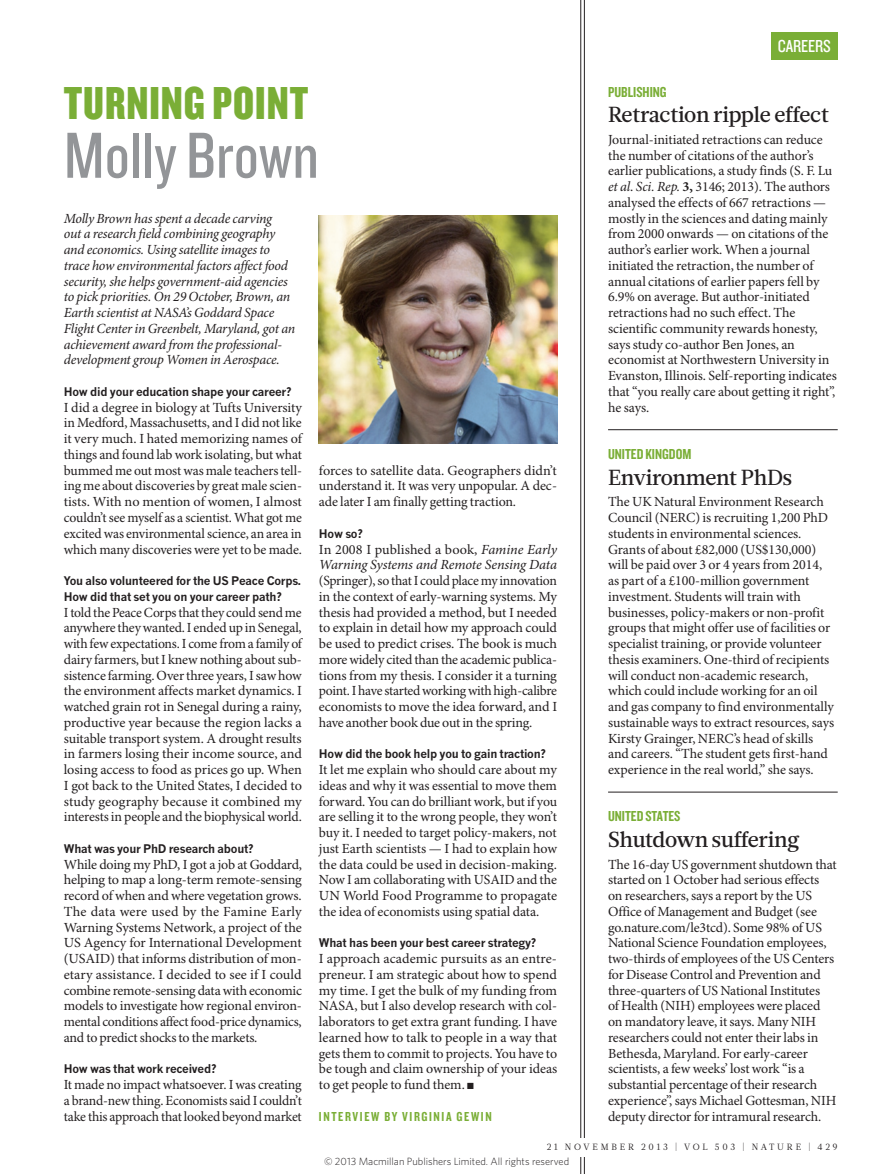
<style>
.page{position:relative;width:893px;height:1174px;background:#fff}
.page>*{position:absolute;margin:0;border:0;box-sizing:border-box;transform-origin:0 0}
.TURNING_POINT_NAME{font:67.5px "Knockout 29 Junior Ltweight";color:#939598}
.TURNING_POINT__STRAP{font:48px "Knockout 69 Full Liteweight";letter-spacing:.02em;color:#7aae36}
.BRIEF_HEAD{font:500 21.75px "Glosa Math";letter-spacing:-.01em;color:#231f20}
.t1{font:18px "Knockout 29 Junior Ltweight";letter-spacing:-.005em;color:#fff}
.BRIEF_STRAP{font:15px "Knockout 49 Liteweight";color:#7aae36}
.BODY_1ST_PARA{font:13.95px/15.8px "Minion Pro";letter-spacing:-.01em;color:#231f20;text-align:justify}
.BRIEF_BODY{font:13.95px/15.8px "Minion Pro";letter-spacing:-.005em;color:#231f20}
.BRIEF_BODY_LAST{font:13.95px/15.8px "Minion Pro";letter-spacing:-.01em;color:#231f20}
.TURNING_POINT_INTRO{font:italic 13.95px/15.8px "Minion Pro";letter-spacing:-.02em;color:#231f20}
.TURNING_POINT_BYLINE{font:13.5px "Knockout 49 Liteweight";letter-spacing:.12em;color:#7aae36}
.TURNING_POINT_QUESTI{font:700 11.7px/15.8px "News Gothic MTOT";letter-spacing:-.02em;color:#231f20}
.t2{font:300 10.5px "Whitney";color:#231f20}
.t3{font:9px "Glosa Math";letter-spacing:.3em;color:#231f20}
.s1{font-style:italic}
.s2{font-weight:700}
</style>
<div class="page">
<hr style="left:584px;top:0;width:1px;height:1174px;background:#231f20">
<hr style="left:580px;top:0;width:1px;height:1174px;background:#231f20">
<hr style="left:608px;top:792px;width:230px;height:1px;background:#231f20">
<hr style="left:608px;top:429px;width:230px;height:1px;background:#231f20">
<img style="left:319px;top:216px;width:238px;height:227px">
<div style="left:476px;top:1137px;width:362px;height:19px;background:#fff"></div>
<div style="left:771px;top:32px;width:67px;height:27px;background:#7aae36"></div>
<p class="TURNING_POINT__STRAP" style="left:64px;top:73px;width:246px">TURNING POINT</p>
<p class="TURNING_POINT_NAME" style="left:64px;top:112px;width:257px">Molly Brown</p>
<p class="TURNING_POINT_INTRO" style="left:64px;top:211px;width:233px">Molly Brown has spent a decade carving<br>out a research field combining geography and economics. Using satellite images to trace how environmental factors affect food security, she helps government-aid agencies to pick priorities. On 29 October, Brown, an Earth scientist at NASA’s Goddard Space Flight Center in Greenbelt, Maryland, got an achievement award from the professional&shy;development group Women in Aerospace.</p>
<p class="TURNING_POINT_QUESTI" style="left:64px;top:384px;width:229px">How did your education shape your career?</p>
<p class="BODY_1ST_PARA" style="left:64px;top:400px;width:240px">I did a degree in biology at Tufts University in Medford, Massachusetts, and I did not like it very much. I hated memorizing names of things and found lab work isolating, but what bummed me out most was male teachers tell&shy;ing me about discoveries by great male scien&shy;tists. With no mention of women, I almost couldn’t see myself as a scientist. What got me excited was environmental science, an area in which many discoveries were yet to be made.</p>
<p class="TURNING_POINT_QUESTI" style="left:64px;top:573px;width:239px">You also volunteered for the US Peace Corps.<br>How did that set you on your career path?</p>
<p class="BODY_1ST_PARA" style="left:64px;top:605px;width:240px">I told the Peace Corps that they could send me anywhere they wanted. I ended up in Senegal, with few expectations. I come from a family of dairy farmers, but I knew nothing about sub&shy;sistence farming. Over three years, I saw how the environment affects market dynamics. I watched grain rot in Senegal during a rainy, productive year because the region lacks a suitable transport system. A drought results in farmers losing their income source, and losing access to food as prices go up. When I got back to the United States, I decided to study geography because it combined my interests in people and the biophysical world.</p>
<p class="TURNING_POINT_QUESTI" style="left:64px;top:840px;width:191px">What was your PhD research about?</p>
<p class="BODY_1ST_PARA" style="left:64px;top:857px;width:240px">While doing my PhD, I got a job at Goddard, helping to map a long-term remote-sensing record of when and where vegetation grows.<br>The data were used by the Famine Early Warning Systems Network, a project of the US Agency for International Development (USAID) that informs distribution of mon&shy;etary assistance. I decided to see if I could combine remote-sensing data with economic models to investigate how regional environ&shy;mental conditions affect food-price dynamics, and to predict shocks to the markets.</p>
<p class="TURNING_POINT_QUESTI" style="left:64px;top:1061px;width:154px">How was that work received?</p>
<p class="BODY_1ST_PARA" style="left:64px;top:1077px;width:240px">It made no impact whatsoever. I was creating a brand-new thing. Economists said I couldn’t take this approach that looked beyond market</p>
<p class="BODY_1ST_PARA" style="left:319px;top:463px;width:240px">forces to satellite data. Geographers didn’t understand it. It was very unpopular. A dec&shy;ade later I am finally getting traction.</p>
<p class="TURNING_POINT_QUESTI" style="left:319px;top:525px;width:45px">How so?</p>
<p class="BODY_1ST_PARA" style="left:319px;top:542px;width:240px">In 2008 I published a book, <span class="s1">Famine Early Warning Systems and Remote Sensing Data </span>(Springer), so that I could place my innovation in the context of early-warning systems. My thesis had provided a method, but I needed to explain in detail how my approach could be used to predict crises. The book is much more widely cited than the academic publica&shy;tions from my thesis. I consider it a turning point. I have started working with high-calibre economists to move the idea forward, and I have another book due out in the spring.</p>
<p class="TURNING_POINT_QUESTI" style="left:319px;top:746px;width:229px">How did the book help you to gain traction?</p>
<p class="BODY_1ST_PARA" style="left:319px;top:762px;width:240px">It let me explain who should care about my ideas and why it was essential to move them forward. You can do brilliant work, but if you are selling it to the wrong people, they won’t buy it. I needed to target policy-makers, not just Earth scientists — I had to explain how the data could be used in decision-making.<br>Now I am collaborating with USAID and the UN World Food Programme to propagate the idea of economists using spatial data.</p>
<p class="TURNING_POINT_QUESTI" style="left:319px;top:935px;width:219px">What has been your best career strategy?</p>
<p class="BODY_1ST_PARA" style="left:319px;top:951px;width:240px">I approach academic pursuits as an entre&shy;preneur. I am strategic about how to spend my time. I get the bulk of my funding from NASA, but I also develop research with col&shy;laborators to get extra grant funding. I have learned how to talk to people in a way that gets them to commit to projects. You have to be tough and claim ownership of your ideas to get people to fund them. ■</p>
<p class="TURNING_POINT_BYLINE" style="left:319px;top:1107px;width:174px">INTERVIEW BY VIRGINIA GEWIN</p>
<p class="t1" style="left:778px;top:34px;width:55px">CAREERS</p>
<p class="BRIEF_STRAP" style="left:608px;top:82px;width:60px">PUBLISHING</p>
<p class="BRIEF_HEAD" style="left:608px;top:100px;width:223px">Retraction ripple effect</p>
<p class="BRIEF_BODY" style="left:608px;top:132px;width:230px">Journal-initiated retractions can reduce the number of citations of the author’s earlier publications, a study finds (S. F. Lu <span class="s1">et al</span>. <span class="s1">Sci. Rep.</span> <span class="s2">3,</span> 3146; 2013). The authors analysed the effects of 667 retractions — mostly in the sciences and dating mainly from 2000 onwards — on citations of the author’s earlier work. When a journal initiated the retraction, the number of annual citations of earlier papers fell by 6.9% on average. But author-initiated retractions had no such effect. The scientific community rewards honesty, says study co-author Ben Jones, an economist at Northwestern University in Evanston, Illinois. Self-reporting indicates that “you really care about getting it right”, he says.</p>
<p class="BRIEF_STRAP" style="left:608px;top:444px;width:85px">UNITED KINGDOM</p>
<p class="BRIEF_HEAD" style="left:608px;top:463px;width:186px">Environment PhDs</p>
<p class="BRIEF_BODY" style="left:608px;top:494px;width:228px">The UK Natural Environment Research Council (NERC) is recruiting 1,200 PhD students in environmental sciences.<br>Grants of about £82,000 (US$130,000) will be paid over 3 or 4 years from 2014, as part of a £100-million government investment. Students will train with businesses, policy-makers or non-profit groups that might offer use of facilities or specialist training, or provide volunteer thesis examiners. One-third of recipients will conduct non-academic research, which could include working for an oil and gas company to find environmentally sustainable ways to extract resources, says Kirsty Grainger, NERC’s head of skills and careers. “The student gets first-hand experience in the real world,” she says.</p>
<p class="BRIEF_STRAP" style="left:608px;top:807px;width:74px">UNITED STATES</p>
<p class="BRIEF_HEAD" style="left:608px;top:825px;width:193px">Shutdown suffering</p>
<p class="BRIEF_BODY_LAST" style="left:608px;top:857px;width:230px">The 16-day US government shutdown that started on 1 October had serious effects on researchers, says a report by the US Office of Management and Budget (see go.nature.com/le3tcd). Some 98% of US National Science Foundation employees, two-thirds of employees of the US Centers for Disease Control and Prevention and three-quarters of US National Institutes<br>of Health (NIH) employees were placed on mandatory leave, it says. Many NIH researchers could not enter their labs in Bethesda, Maryland. For early-career scientists, a few weeks’ lost work “is a substantial percentage of their research experience”, says Michael Gottesman, NIH deputy director for intramural research.</p>
<p class="t3" style="left:547px;top:1141px;width:292px">21 NOVEMBER 2013 | VOL 503 | NATURE | 429</p>
<p class="t2" style="left:324px;top:1154px;width:247px">© 2013 Macmillan Publishers Limited. All rights reserved</p>
</div>
